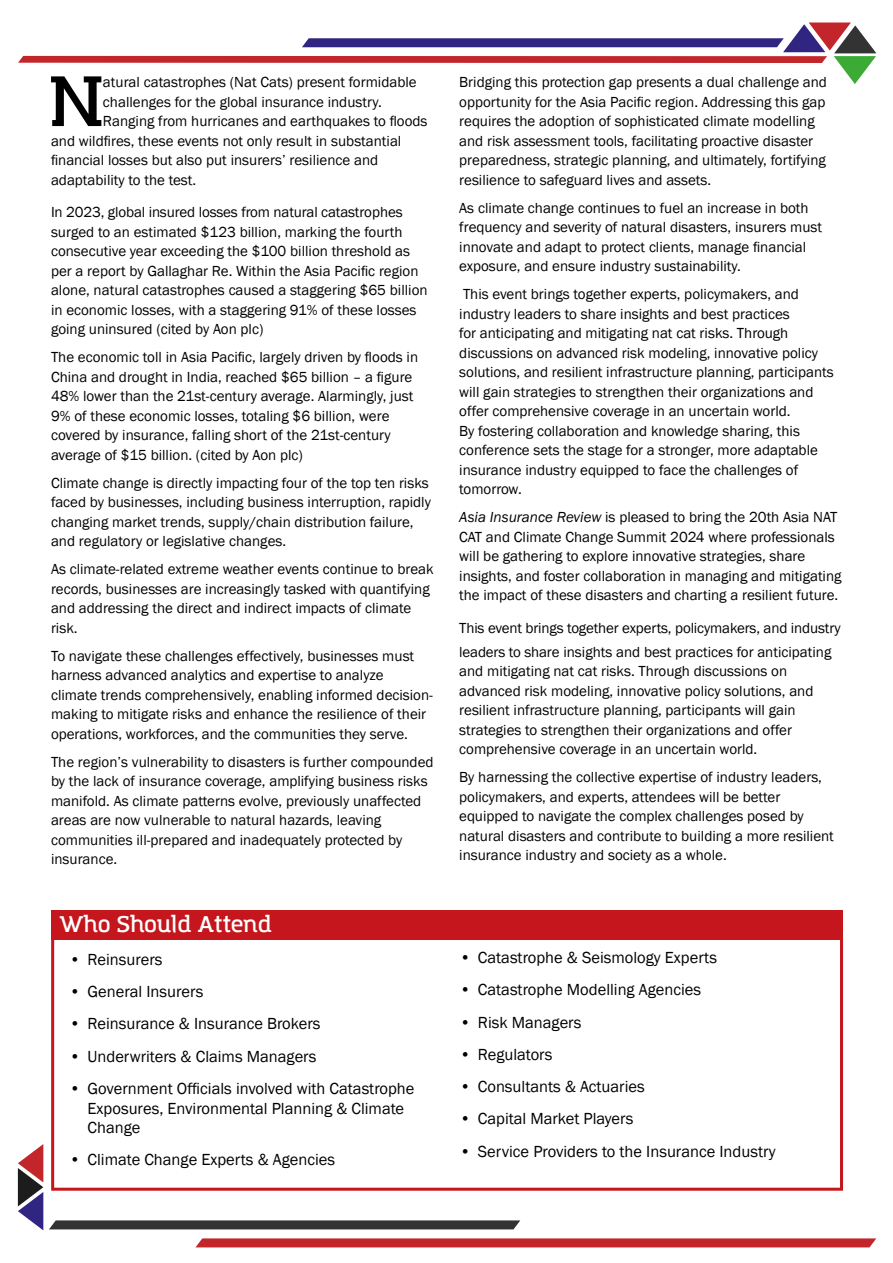
<style>
.page{position:relative;width:893px;height:1263px;background:#fff}
.page>*{position:absolute;margin:0;border:0;box-sizing:border-box;transform-origin:0 0}
.t1{font:600 69.9px "Amazing Grotesk";color:#000}
.t2{font:600 22.5px "Amazing Grotesk";color:#fff}
.t3{font:16.5px/19.5px "Franklin Gothic";color:#000}
.t4{font:15px/19.5px "Franklin Gothic";color:#000}
.s1{font-style:italic}
</style>
<div class="page">
<svg style="left:18px;top:1144px;width:25px;height:86px"></svg>
<svg style="left:49px;top:1220px;width:471px;height:9px;background:#3f3f3f"></svg>
<svg style="left:196px;top:1238px;width:680px;height:9px;background:#c53237"></svg>
<svg style="left:18px;top:23px;width:858px;height:61px"></svg>
<div style="left:51px;top:910px;width:792px;height:30px;background:#c4161c"></div>
<div style="left:51px;top:937px;width:792px;height:254px;border:3px solid #c4161c"></div>
<h1 class="t1" style="left:48px;top:59px;width:58px">N</h1>
<p class="t4" style="left:103px;top:73px;width:315px">atural catastrophes (Nat Cats) present formidable</p>
<p class="t4" style="left:103px;top:92px;width:280px">challenges for the global insurance industry.</p>
<p class="t4" style="left:103px;top:112px;width:326px">Ranging from hurricanes and earthquakes to floods</p>
<p class="t4" style="left:51px;top:131px;width:352px">and wildfires, these events not only result in substantial</p>
<p class="t4" style="left:51px;top:151px;width:329px">financial losses but also put insurers’ resilience and</p>
<p class="t4" style="left:51px;top:170px;width:147px">adaptability to the test.</p>
<p class="t4" style="left:51px;top:203px;width:378px">In 2023, global insured losses from natural catastrophes surged to an estimated $123 billion, marking the fourth consecutive year exceeding the $100 billion threshold as per a report by Gallaghar Re. Within the Asia Pacific region alone, natural catastrophes caused a staggering $65 billion in economic losses, with a staggering 91% of these losses going uninsured (cited by Aon plc)</p>
<p class="t4" style="left:51px;top:348px;width:369px">The economic toll in Asia Pacific, largely driven by floods in China and drought in India, reached $65 billion – a figure 48% lower than the 21st-century average. Alarmingly, just 9% of these economic losses, totaling $6 billion, were covered by insurance, falling short of the 21st-century average of $15 billion. (cited by Aon plc)</p>
<p class="t4" style="left:51px;top:473px;width:381px">Climate change is directly impacting four of the top ten risks faced by businesses, including business interruption, rapidly changing market trends, supply/chain distribution failure, and regulatory or legislative changes.</p>
<p class="t4" style="left:51px;top:560px;width:384px">As climate-related extreme weather events continue to break records, businesses are increasingly tasked with quantifying and addressing the direct and indirect impacts of climate risk.</p>
<p class="t4" style="left:51px;top:646px;width:383px">To navigate these challenges effectively, businesses must harness advanced analytics and expertise to analyze climate trends comprehensively, enabling informed decision&shy;making to mitigate risks and enhance the resilience of their operations, workforces, and the communities they serve.</p>
<p class="t4" style="left:51px;top:752px;width:384px">The region’s vulnerability to disasters is further compounded by the lack of insurance coverage, amplifying business risks manifold. As climate patterns evolve, previously unaffected areas are now vulnerable to natural hazards, leaving communities ill-prepared and inadequately protected by insurance.</p>
<h2 class="t2" style="left:60px;top:910px;width:214px">Who Should Attend</h2>
<p class="t3" style="left:70px;top:950px;width:94px">• Reinsurers</p>
<p class="t3" style="left:70px;top:982px;width:135px">• General Insurers</p>
<p class="t3" style="left:70px;top:1014px;width:252px">• Reinsurance &amp; Insurance Brokers</p>
<p class="t3" style="left:70px;top:1047px;width:248px">• Underwriters &amp; Claims Managers</p>
<p class="t3" style="left:88px;top:1079px;width:328px;text-indent:-18px">• Government Officials involved with Catastrophe<br>Exposures, Environmental Planning &amp; Climate<br>Change</p>
<p class="t3" style="left:70px;top:1150px;width:267px">• Climate Change Experts &amp; Agencies</p>
<p class="t4" style="left:459px;top:73px;width:369px">Bridging this protection gap presents a dual challenge and opportunity for the Asia Pacific region. Addressing this gap requires the adoption of sophisticated climate modelling and risk assessment tools, facilitating proactive disaster preparedness, strategic planning, and ultimately, fortifying resilience to safeguard lives and assets.</p>
<p class="t4" style="left:459px;top:198px;width:364px">As climate change continues to fuel an increase in both frequency and severity of natural disasters, insurers must innovate and adapt to protect clients, manage financial exposure, and ensure industry sustainability.</p>
<p class="t4" style="left:459px;top:285px;width:376px">This event brings together experts, policymakers, and industry leaders to share insights and best practices<br>for anticipating and mitigating nat cat risks. Through discussions on advanced risk modeling, innovative policy solutions, and resilient infrastructure planning, participants will gain strategies to strengthen their organizations and offer comprehensive coverage in an uncertain world.<br>By fostering collaboration and knowledge sharing, this conference sets the stage for a stronger, more adaptable insurance industry equipped to face the challenges of tomorrow.</p>
<p class="t4" style="left:459px;top:508px;width:384px"><span class="s1">Asia Insurance Review</span> is pleased to bring the 20th Asia NAT CAT and Climate Change Summit 2024 where professionals will be gathering to explore innovative strategies, share insights, and foster collaboration in managing and mitigating the impact of these disasters and charting a resilient future.</p>
<p class="t4" style="left:459px;top:616px;width:383px;line-height:24px">This event brings together experts, policymakers, and industry leaders to share insights and best practices for anticipating</p>
<p class="t4" style="left:459px;top:662px;width:356px">and mitigating nat cat risks. Through discussions on advanced risk modeling, innovative policy solutions, and resilient infrastructure planning, participants will gain strategies to strengthen their organizations and offer comprehensive coverage in an uncertain world.</p>
<p class="t4" style="left:459px;top:768px;width:376px">By harnessing the collective expertise of industry leaders, policymakers, and experts, attendees will be better equipped to navigate the complex challenges posed by natural disasters and contribute to building a more resilient insurance industry and society as a whole.</p>
<p class="t3" style="left:460px;top:948px;width:259px">• Catastrophe &amp; Seismology Experts</p>
<p class="t3" style="left:460px;top:980px;width:243px">• Catastrophe Modelling Agencies</p>
<p class="t3" style="left:460px;top:1013px;width:123px">• Risk Managers</p>
<p class="t3" style="left:460px;top:1045px;width:94px">• Regulators</p>
<p class="t3" style="left:460px;top:1077px;width:186px">• Consultants &amp; Actuaries</p>
<p class="t3" style="left:460px;top:1109px;width:175px">• Capital Market Players</p>
<p class="t3" style="left:460px;top:1142px;width:317px">• Service Providers to the Insurance Industry</p>
</div>
